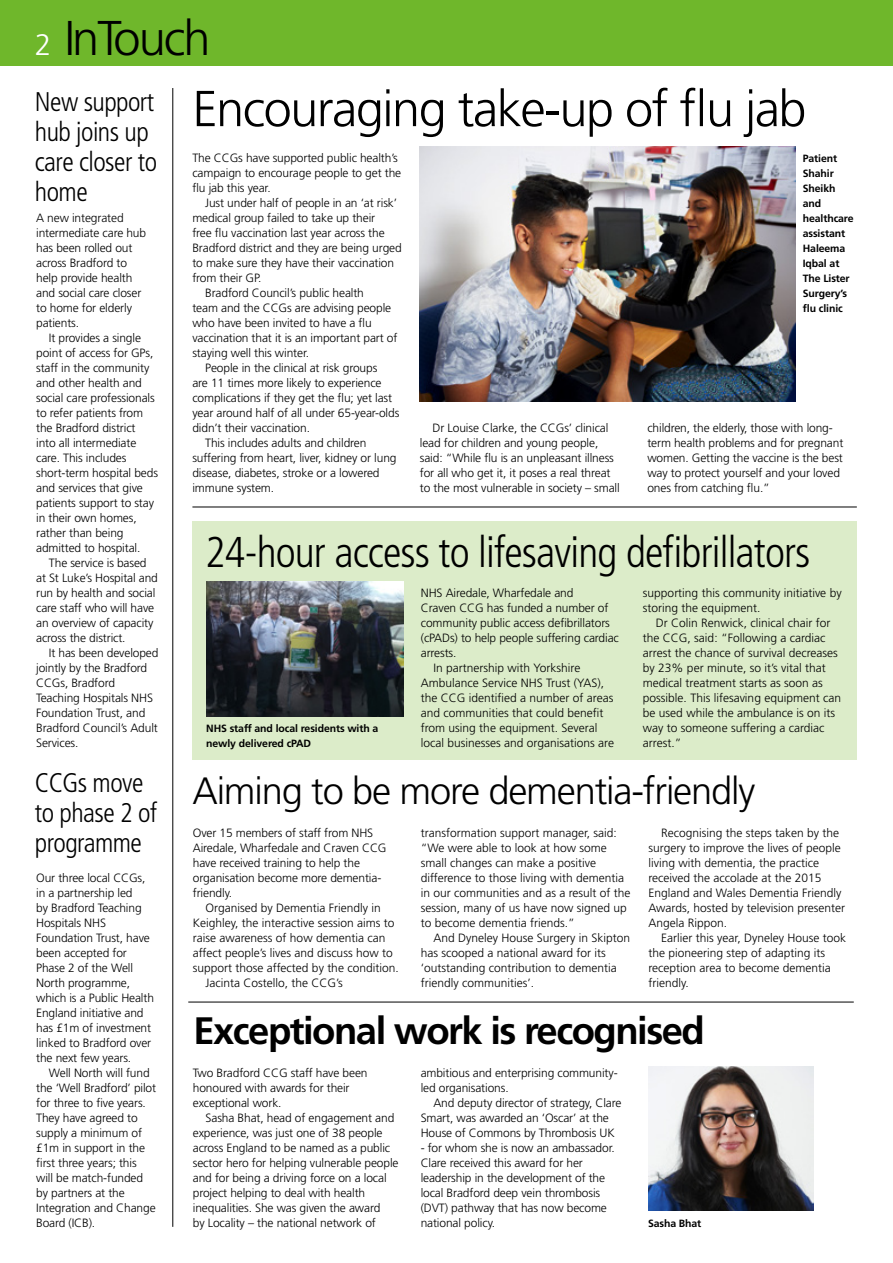
<style>
.page{position:relative;width:893px;height:1263px;background:#fff}
.page>*{position:absolute;margin:0;border:0;box-sizing:border-box;transform-origin:0 0}
.t1{font:300 50.55px "Frutiger";letter-spacing:-.03em;color:#000}
.t2{font:300 48.75px "Frutiger";letter-spacing:-.04em;color:#000}
.t3{font:300 condensed 43.05px "Frutiger";letter-spacing:-.02em;color:#000}
.t4{font:700 38.25px "Frutiger";letter-spacing:-.04em;color:#000}
.t5{font:300 38.1px "Frutiger";letter-spacing:-.03em;color:#000}
.t6{font:300 condensed 27px/30px "Frutiger";letter-spacing:-.02em;color:#000}
.t7{font:300 12px/15px "Frutiger";letter-spacing:-.01em;color:#000}
.t8{font:700 10.5px/15px "Frutiger";letter-spacing:-.01em;color:#000}
.s1{font-size:29.7px;color:#fff}
</style>
<div class="page">
<div style="left:192px;top:522px;width:665px;height:238px;background:#dcecc9"></div>
<div style="left:0;top:0;width:893px;height:66px;background:#6fb72b"></div>
<hr style="left:172px;top:88px;width:1px;height:1139px;background:#000">
<hr style="left:188px;top:1002px;width:666px;height:1px;background:#000">
<hr style="left:192px;top:507px;width:665px;height:1px;background:#000">
<img style="left:420px;top:147px;width:375px;height:255px">
<img style="left:206px;top:582px;width:197px;height:135px">
<img style="left:648px;top:1067px;width:165px;height:144px">
<h2 class="t2" style="left:35px;top:11px;width:177px"><span class="s1">2</span> InTouch</h2>
<h3 class="t6" style="left:35px;top:87px;width:124px">New support hub joins up care closer to home</h3>
<p class="t7" style="left:36px;top:210px;width:112px">A new integrated intermediate care hub has been rolled out across Bradford to help provide health and social care closer to home for elderly patients.</p>
<p class="t7" style="left:36px;top:330px;width:123px;text-indent:13px">It provides a single point of access for GPs, staff in the community and other health and social care professionals to refer patients from the Bradford district into all intermediate care. This includes short-term hospital beds and services that give patients support to stay in their own homes, rather than being admitted to hospital.</p>
<p class="t7" style="left:36px;top:555px;width:123px;text-indent:13px">The service is based at St Luke’s Hospital and run by health and social care staff who will have an overview of capacity across the district.</p>
<p class="t7" style="left:36px;top:645px;width:124px;text-indent:13px">It has been developed jointly by the Bradford<br>CCGs, Bradford<br>Teaching Hospitals NHS<br>Foundation Trust, and<br>Bradford Council’s Adult<br>Services.</p>
<h3 class="t6" style="left:35px;top:768px;width:124px">CCGs move to phase 2 of programme</h3>
<p class="t7" style="left:36px;top:870px;width:119px">Our three local CCGs, in a partnership led<br>by Bradford Teaching<br>Hospitals NHS<br>Foundation Trust, have been accepted for<br>Phase 2 of the Well<br>North programme, which is a Public Health<br>England initiative and has £1m of investment linked to Bradford over the next few years.</p>
<p class="t7" style="left:36px;top:1065px;width:122px;text-indent:13px">Well North will fund the ‘Well Bradford’ pilot for three to five years.<br>They have agreed to supply a minimum of £1m in support in the first three years; this will be match-funded by partners at the<br>Integration and Change<br>Board (ICB).</p>
<h1 class="t1" style="left:192px;top:80px;width:616px">Encouraging take-up of flu jab</h1>
<p class="t7" style="left:192px;top:150px;width:210px">The CCGs have supported public health’s campaign to encourage people to get the flu jab this year.</p>
<p class="t7" style="left:205px;top:195px;width:193px">Just under half of people in an ‘at risk’</p>
<p class="t7" style="left:192px;top:210px;width:184px">medical group failed to take up their</p>
<p class="t7" style="left:192px;top:225px;width:194px">free flu vaccination last year across the</p>
<p class="t7" style="left:192px;top:240px;width:211px">Bradford district and they are being urged</p>
<p class="t7" style="left:192px;top:255px;width:203px">to make sure they have their vaccination</p>
<p class="t7" style="left:192px;top:270px;width:71px">from their GP.</p>
<p class="t7" style="left:205px;top:285px;width:160px">Bradford Council’s public health</p>
<p class="t7" style="left:192px;top:300px;width:200px">team and the CCGs are advising people</p>
<p class="t7" style="left:192px;top:315px;width:181px">who have been invited to have a flu</p>
<p class="t7" style="left:192px;top:330px;width:206px">vaccination that it is an important part of</p>
<p class="t7" style="left:192px;top:345px;width:118px">staying well this winter.</p>
<p class="t7" style="left:205px;top:360px;width:174px">People in the clinical at risk groups</p>
<p class="t7" style="left:192px;top:375px;width:191px">are 11 times more likely to experience</p>
<p class="t7" style="left:192px;top:390px;width:201px">complications if they get the flu; yet last</p>
<p class="t7" style="left:192px;top:405px;width:208px">year around half of all under 65-year-olds</p>
<p class="t7" style="left:192px;top:420px;width:119px">didn’t their vaccination.</p>
<p class="t7" style="left:205px;top:435px;width:163px">This includes adults and children</p>
<p class="t7" style="left:192px;top:450px;width:206px">suffering from heart, liver, kidney or lung</p>
<p class="t7" style="left:192px;top:465px;width:189px">disease, diabetes, stroke or a lowered</p>
<p class="t7" style="left:192px;top:480px;width:83px">immune system.</p>
<p class="t8" style="left:803px;top:150px;width:52px">Patient<br>Shahir<br>Sheikh and healthcare assistant<br>Haleema<br>Iqbal at<br>The Lister<br>Surgery’s flu clinic</p>
<p class="t7" style="left:420px;top:420px;width:201px;text-indent:13px">Dr Louise Clarke, the CCGs’ clinical lead for children and young people, said: “While flu is an unpleasant illness for all who get it, it poses a real threat to the most vulnerable in society – small</p>
<p class="t7" style="left:647px;top:420px;width:197px">children, the elderly, those with long&shy;term health problems and for pregnant women. Getting the vaccine is the best way to protect yourself and your loved ones from catching flu.”</p>
<h3 class="t3" style="left:205px;top:528px;width:607px">24-hour access to lifesaving defibrillators</h3>
<p class="t8" style="left:206px;top:720px;width:174px">NHS staff and local residents with a newly delivered cPAD</p>
<p class="t7" style="left:421px;top:585px;width:154px">NHS Airedale, Wharfedale and</p>
<p class="t7" style="left:421px;top:600px;width:189px">Craven CCG has funded a number of</p>
<p class="t7" style="left:421px;top:615px;width:191px">community public access defibrillators</p>
<p class="t7" style="left:421px;top:630px;width:200px">(cPADs) to help people suffering cardiac</p>
<p class="t7" style="left:421px;top:645px;width:37px">arrests.</p>
<p class="t7" style="left:434px;top:660px;width:148px">In partnership with Yorkshire</p>
<p class="t7" style="left:421px;top:675px;width:185px">Ambulance Service NHS Trust (YAS),</p>
<p class="t7" style="left:421px;top:690px;width:194px">the CCG identified a number of areas</p>
<p class="t7" style="left:421px;top:705px;width:184px">and communities that could benefit</p>
<p class="t7" style="left:421px;top:720px;width:178px">from using the equipment. Several</p>
<p class="t7" style="left:421px;top:735px;width:195px">local businesses and organisations are</p>
<p class="t7" style="left:643px;top:585px;width:200px">supporting this community initiative by storing the equipment.</p>
<p class="t7" style="left:643px;top:615px;width:200px;text-indent:13px">Dr Colin Renwick, clinical chair for the CCG, said: “Following a cardiac arrest the chance of survival decreases by 23% per minute, so it’s vital that medical treatment starts as soon as possible. This lifesaving equipment can be used while the ambulance is on its way to someone suffering a cardiac arrest.”</p>
<h3 class="t5" style="left:192px;top:769px;width:564px">Aiming to be more dementia-friendly</h3>
<p class="t7" style="left:193px;top:825px;width:195px">Over 15 members of staff from NHS<br>Airedale, Wharfedale and Craven CCG have received training to help the organisation become more dementia&shy;friendly.</p>
<p class="t7" style="left:206px;top:900px;width:177px">Organised by Dementia Friendly in</p>
<p class="t7" style="left:193px;top:915px;width:203px">Keighley, the interactive session aims to</p>
<p class="t7" style="left:193px;top:930px;width:194px">raise awareness of how dementia can</p>
<p class="t7" style="left:193px;top:945px;width:201px">affect people’s lives and discuss how to</p>
<p class="t7" style="left:193px;top:960px;width:207px">support those affected by the condition.</p>
<p class="t7" style="left:206px;top:975px;width:139px">Jacinta Costello, the CCG’s</p>
<p class="t7" style="left:421px;top:825px;width:211px">transformation support manager, said: “We were able to look at how some small changes can make a positive difference to those living with dementia in our communities and as a result of the session, many of us have now signed up to become dementia friends.”</p>
<p class="t7" style="left:421px;top:930px;width:211px;text-indent:13px">And Dyneley House Surgery in Skipton has scooped a national award for its ‘outstanding contribution to dementia friendly communities’.</p>
<p class="t7" style="left:648px;top:825px;width:198px;text-indent:13px">Recognising the steps taken by the surgery to improve the lives of people living with dementia, the practice received the accolade at the 2015<br>England and Wales Dementia Friendly Awards, hosted by television presenter Angela Rippon.</p>
<p class="t7" style="left:648px;top:930px;width:199px;text-indent:13px">Earlier this year, Dyneley House took the pioneering step of adapting its reception area to become dementia friendly.</p>
<h3 class="t4" style="left:193px;top:1008px;width:513px">Exceptional work is recognised</h3>
<p class="t7" style="left:193px;top:1065px;width:176px">Two Bradford CCG staff have been honoured with awards for their exceptional work.</p>
<p class="t7" style="left:193px;top:1110px;width:207px;text-indent:13px">Sasha Bhat, head of engagement and experience, was just one of 38 people across England to be named as a public sector hero for helping vulnerable people and for being a driving force on a local project helping to deal with health inequalities. She was given the award<br>by Locality – the national network of</p>
<p class="t7" style="left:421px;top:1065px;width:199px">ambitious and enterprising community&shy;led organisations.</p>
<p class="t7" style="left:421px;top:1095px;width:202px;text-indent:13px">And deputy director of strategy, Clare<br>Smart, was awarded an ‘Oscar’ at the<br>House of Commons by Thrombosis UK</p>
<p class="t7" style="left:421px;top:1140px;width:196px">- for whom she is now an ambassador.<br>Clare received this award for her leadership in the development of the local Bradford deep vein thrombosis (DVT) pathway that has now become national policy.</p>
<p class="t8" style="left:648px;top:1215px;width:55px">Sasha Bhat</p>
</div>
